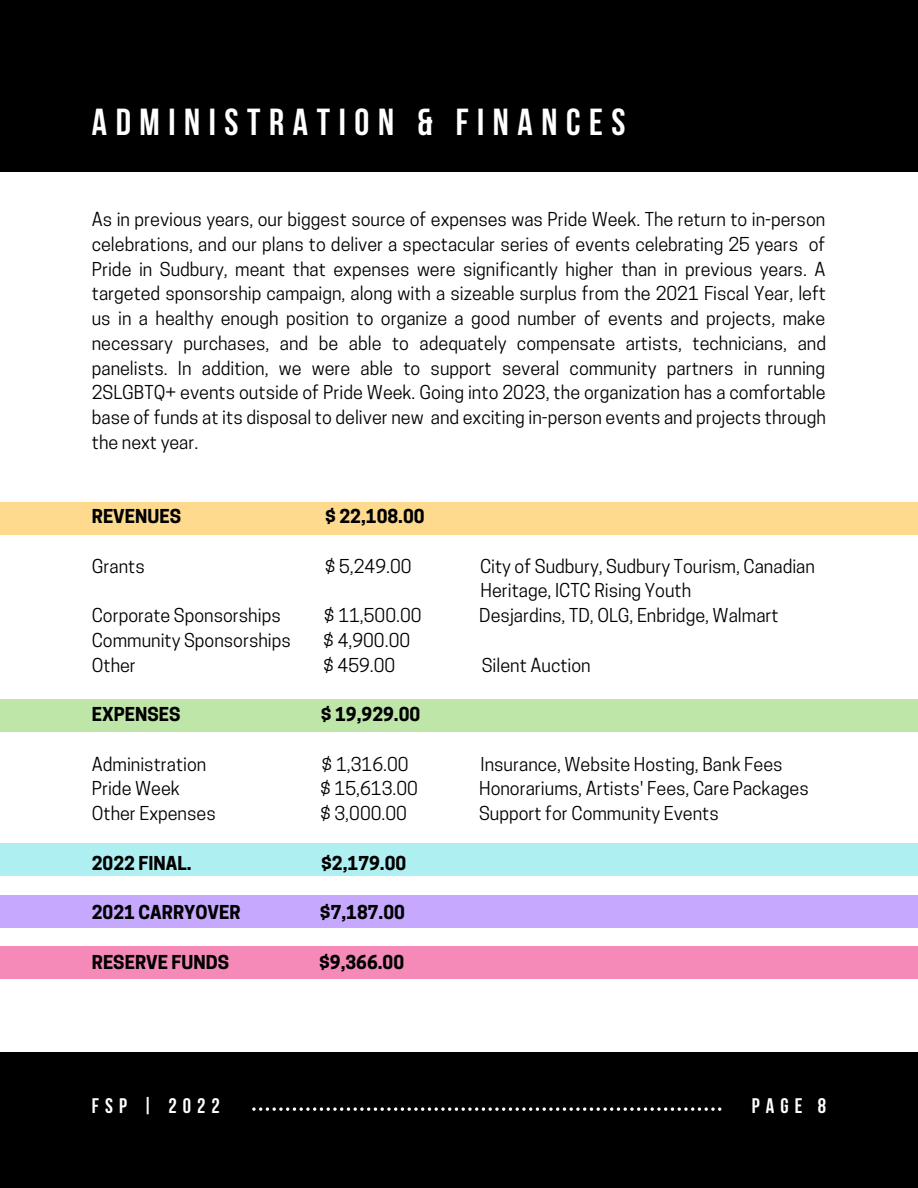
<style>
.page{position:relative;width:918px;height:1188px;background:#fff}
.page>*{position:absolute;margin:0;border:0;box-sizing:border-box;transform-origin:0 0}
.t1{font:700 37.5px "Bebas Neue";letter-spacing:.23em;color:#fff}
.t2{font:700 21px "Bebas Neue";letter-spacing:.29em;color:#fff}
.t3{font:18px/24.8px "Cooper Hewitt";color:#000;text-align:justify}
.t4{font:700 18px "Cooper Hewitt";color:#000}
</style>
<div class="page">
<div style="left:0;top:895px;width:918px;height:33px;background:#c6a9ff"></div>
<div style="left:0;top:502px;width:918px;height:33px;background:#fdda8e"></div>
<div style="left:0;top:699px;width:918px;height:32px;background:#bee6a9"></div>
<div style="left:0;top:947px;width:918px;height:32px;background:#f589b7"></div>
<div style="left:0;top:843px;width:918px;height:33px;background:#aef0f2"></div>
<div style="left:0;top:1052px;width:918px;height:136px;background:#000"></div>
<svg style="left:252px;top:1107px;width:469px;height:4px"></svg>
<div style="left:0;top:0;width:918px;height:172px;background:#000"></div>
<h1 class="t1" style="left:92px;top:107px;width:535px">ADMINISTRATION &amp; FINANCES</h1>
<p class="t3" style="left:92px;top:209px;width:736px">As in previous years, our biggest source of expenses was Pride Week. The return to in-person celebrations, and our plans to deliver a spectacular series of events celebrating 25 years of Pride in Sudbury, meant that expenses were significantly higher than in previous years. A targeted sponsorship campaign, along with a sizeable surplus from the 2021 Fiscal Year, left us in a healthy enough position to organize a good number of events and projects, make necessary purchases, and be able to adequately compensate artists, technicians, and panelists. In addition, we were able to support several community partners in running 2SLGBTQ+ events outside of Pride Week. Going into 2023, the organization has a comfortable base of funds at its disposal to deliver new and exciting in-person events and projects through the next year.</p>
<p class="t4" style="left:92px;top:510px;width:91px">REVENUES</p>
<p class="t4" style="left:325px;top:510px;width:101px">$ 22,108.00</p>
<p class="t3" style="left:92px;top:556px;width:54px">Grants</p>
<p class="t3" style="left:325px;top:556px;width:88px">$ 5,249.00</p>
<p class="t3" style="left:480px;top:556px;width:336px">City of Sudbury, Sudbury Tourism, Canadian<br>Heritage, ICTC Rising Youth</p>
<p class="t3" style="left:92px;top:605px;width:190px">Corporate Sponsorships</p>
<p class="t3" style="left:324px;top:605px;width:99px">$ 11,500.00</p>
<p class="t3" style="left:479px;top:605px;width:301px">Desjardins, TD, OLG, Enbridge, Walmart</p>
<p class="t3" style="left:92px;top:630px;width:201px">Community Sponsorships</p>
<p class="t3" style="left:323px;top:630px;width:88px">$ 4,900.00</p>
<p class="t3" style="left:92px;top:655px;width:46px">Other</p>
<p class="t3" style="left:323px;top:655px;width:74px">$ 459.00</p>
<p class="t3" style="left:482px;top:655px;width:110px">Silent Auction</p>
<p class="t4" style="left:92px;top:708px;width:90px">EXPENSES</p>
<p class="t4" style="left:321px;top:708px;width:101px">$ 19,929.00</p>
<p class="t3" style="left:92px;top:754px;width:116px">Administration</p>
<p class="t3" style="left:322px;top:754px;width:88px">$ 1,316.00</p>
<p class="t3" style="left:481px;top:754px;width:303px">Insurance, Website Hosting, Bank Fees</p>
<p class="t3" style="left:92px;top:778px;width:90px">Pride Week</p>
<p class="t3" style="left:320px;top:778px;width:99px">$ 15,613.00</p>
<p class="t3" style="left:479px;top:778px;width:331px">Honorariums, Artists' Fees, Care Packages</p>
<p class="t3" style="left:92px;top:803px;width:125px">Other Expenses</p>
<p class="t3" style="left:320px;top:803px;width:88px">$ 3,000.00</p>
<p class="t3" style="left:479px;top:803px;width:241px">Support for Community Events</p>
<p class="t4" style="left:92px;top:856px;width:101px">2022 FINAL.</p>
<p class="t4" style="left:321px;top:856px;width:87px">$2,179.00</p>
<p class="t4" style="left:92px;top:906px;width:150px">2021 CARRYOVER</p>
<p class="t4" style="left:320px;top:906px;width:87px">$7,187.00</p>
<p class="t4" style="left:92px;top:955px;width:139px">RESERVE FUNDS</p>
<p class="t4" style="left:319px;top:955px;width:87px">$9,366.00</p>
<p class="t2" style="left:92px;top:1098px;width:130px">FSP | 2022</p>
<p class="t2" style="left:752px;top:1098px;width:76px">PAGE 8</p>
</div>
